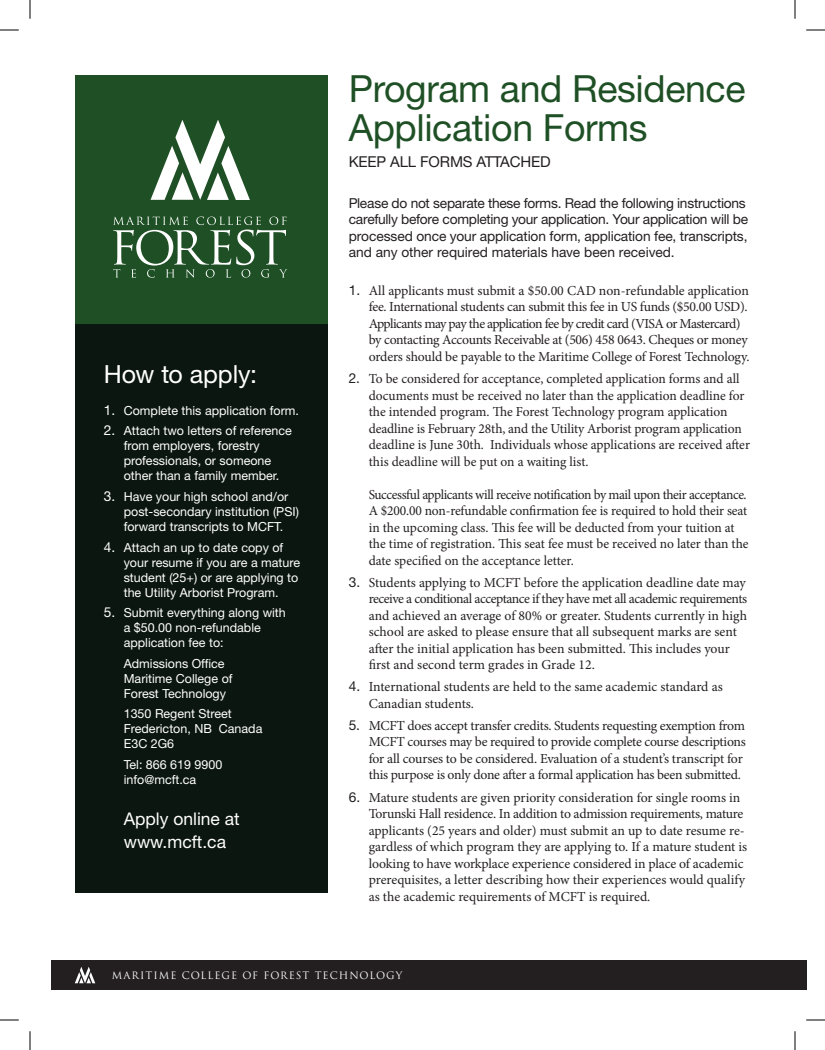
<style>
.page{position:relative;width:825px;height:1050px;background:#fff}
.page>*{position:absolute;margin:0;border:0;box-sizing:border-box;transform-origin:0 0}
.t1{font:37.5px/38.8px "Helvetica Neue LT Std";letter-spacing:-.01em;color:#1f5025}
.t2{font:25px "Helvetica Neue LT Std";letter-spacing:-.005em;color:#fff}
.t3{font:17.5px/23.1px "Helvetica Neue LT Std";color:#fff}
.t4{font:15px "Helvetica Neue LT Std";letter-spacing:-.01em;color:#231f20}
.t5{font:13.75px/16.5px "Minion Pro";letter-spacing:-.01em;color:#231f20}
.t6{font:13.75px/16.5px "Helvetica Neue LT Std";letter-spacing:-.015em;color:#231f20}
.t7{font:12.5px/15px "Helvetica Neue LT Std";color:#fff}
.t8{font:10px "Trajan Pro";letter-spacing:.1em;color:#fff}
.s1{font-size:13.75px}
.s2{font-family:"Helvetica Neue LT Std"}
</style>
<div class="page">
<div style="left:51px;top:960px;width:755px;height:30px;background:#231f20"></div>
<svg style="left:75px;top:967px;width:20px;height:16px"></svg>
<div style="left:75px;top:75px;width:253px;height:249px;background:#1f5025"></div>
<div style="left:75px;top:324px;width:253px;height:568px;background:#0b1610"></div>
<svg style="left:151px;top:120px;width:99px;height:80px"></svg>
<svg style="left:113px;top:217px;width:174px;height:61px"></svg>
<svg style="left:0;top:29px;width:19px;height:2px"></svg>
<svg style="left:806px;top:29px;width:19px;height:2px"></svg>
<svg style="left:0;top:1019px;width:19px;height:2px"></svg>
<svg style="left:806px;top:1019px;width:19px;height:2px"></svg>
<svg style="left:29px;top:0;width:2px;height:19px"></svg>
<svg style="left:29px;top:1031px;width:2px;height:19px"></svg>
<svg style="left:794px;top:0;width:2px;height:19px"></svg>
<svg style="left:794px;top:1031px;width:2px;height:19px"></svg>
<h2 class="t2" style="left:104px;top:359px;width:155px">How to apply:</h2>
<p class="t7" style="left:104px;top:403px;width:197px"><span class="s1">1.</span> Complete this application form.</p>
<p class="t7" style="left:124px;top:423px;width:170px;text-indent:-20px"><span class="s1">2.</span> Attach two letters of reference from employers, forestry professionals, or someone other than a family member.</p>
<p class="t7" style="left:124px;top:489px;width:177px;text-indent:-20px"><span class="s1">3.</span> Have your high school and/or post-secondary institution (PSI) forward transcripts to MCFT.</p>
<p class="t7" style="left:124px;top:539px;width:178px;text-indent:-20px"><span class="s1">4.</span> Attach an up to date copy of your resume if you are a mature student (25+) or are applying to the Utility Arborist Program.</p>
<p class="t7" style="left:124px;top:605px;width:164px;text-indent:-20px"><span class="s1">5.</span> Submit everything along with a $50.00 non-refundable application fee to:</p>
<p class="t7" style="left:124px;top:656px;width:110px">Admissions Office<br>Maritime College of<br>Forest Technology</p>
<p class="t7" style="left:124px;top:706px;width:140px">1350 Regent Street<br>Fredericton, NB Canada<br>E3C 2G6</p>
<p class="t7" style="left:124px;top:757px;width:100px">Tel: 866 619 9900 info@mcft.ca</p>
<p class="t3" style="left:124px;top:807px;width:118px">Apply online at www.mcft.ca</p>
<h1 class="t1" style="left:349px;top:69px;width:398px">Program and Residence<br>Application Forms</h1>
<p class="t4" style="left:349px;top:152px;width:204px">KEEP ALL FORMS ATTACHED</p>
<p class="t6" style="left:349px;top:194px;width:401px">Please do not separate these forms. Read the following instructions carefully before completing your application. Your application will be processed once your application form, application fee, transcripts, and any other required materials have been received.</p>
<p class="t5" style="left:369px;top:282px;width:382px;text-indent:-20px"><span class="s2">1.</span> All applicants must submit a $50.00 CAD non-refundable application fee. International students can submit this fee in US funds ($50.00 USD).<br>Applicants may pay the application fee by credit card (VISA or Mastercard) by contacting Accounts Receivable at (506) 458 0643. Cheques or money orders should be payable to the Maritime College of Forest Technology.</p>
<p class="t5" style="left:369px;top:371px;width:383px;text-indent:-20px"><span class="s2">2.</span> To be considered for acceptance, completed application forms and all documents must be received no later than the application deadline for the intended program. The Forest Technology program application deadline is February 28th, and the Utility Arborist program application deadline is June 30th. Individuals whose applications are received after this deadline will be put on a waiting list.</p>
<p class="t5" style="left:369px;top:486px;width:381px">Successful applicants will receive notification by mail upon their acceptance.<br>A $200.00 non-refundable confirmation fee is required to hold their seat in the upcoming class. This fee will be deducted from your tuition at the time of registration. This seat fee must be received no later than the date specified on the acceptance letter.</p>
<p class="t5" style="left:369px;top:574px;width:380px;text-indent:-20px"><span class="s2">3.</span> Students applying to MCFT before the application deadline date may receive a conditional acceptance if they have met all academic requirements and achieved an average of 80% or greater. Students currently in high school are asked to please ensure that all subsequent marks are sent after the initial application has been submitted. This includes your first and second term grades in Grade 12.</p>
<p class="t5" style="left:369px;top:679px;width:355px;text-indent:-20px"><span class="s2">4.</span> International students are held to the same academic standard as<br>Canadian students.</p>
<p class="t5" style="left:369px;top:717px;width:379px;text-indent:-20px"><span class="s2">5.</span> MCFT does accept transfer credits. Students requesting exemption from MCFT courses may be required to provide complete course descriptions for all courses to be considered. Evaluation of a student’s transcript for this purpose is only done after a formal application has been submitted.</p>
<p class="t5" style="left:369px;top:789px;width:380px;text-indent:-20px"><span class="s2">6.</span> Mature students are given priority consideration for single rooms in Torunski Hall residence. In addition to admission requirements, mature applicants (25 years and older) must submit an up to date resume re&shy;gardless of which program they are applying to. If a mature student is looking to have workplace experience considered in place of academic prerequisites, a letter describing how their experiences would qualify as the academic requirements of MCFT is required.</p>
<p class="t8" style="left:112px;top:969px;width:35px">MARITI</p>
<p class="t8" style="left:159px;top:969px;width:145px">ME COLLEGE OF FOREST</p>
<p class="t8" style="left:315px;top:969px;width:26px">TECHNO</p>
<p class="t8" style="left:369px;top:969px;width:17px">LOGY</p>
</div>
